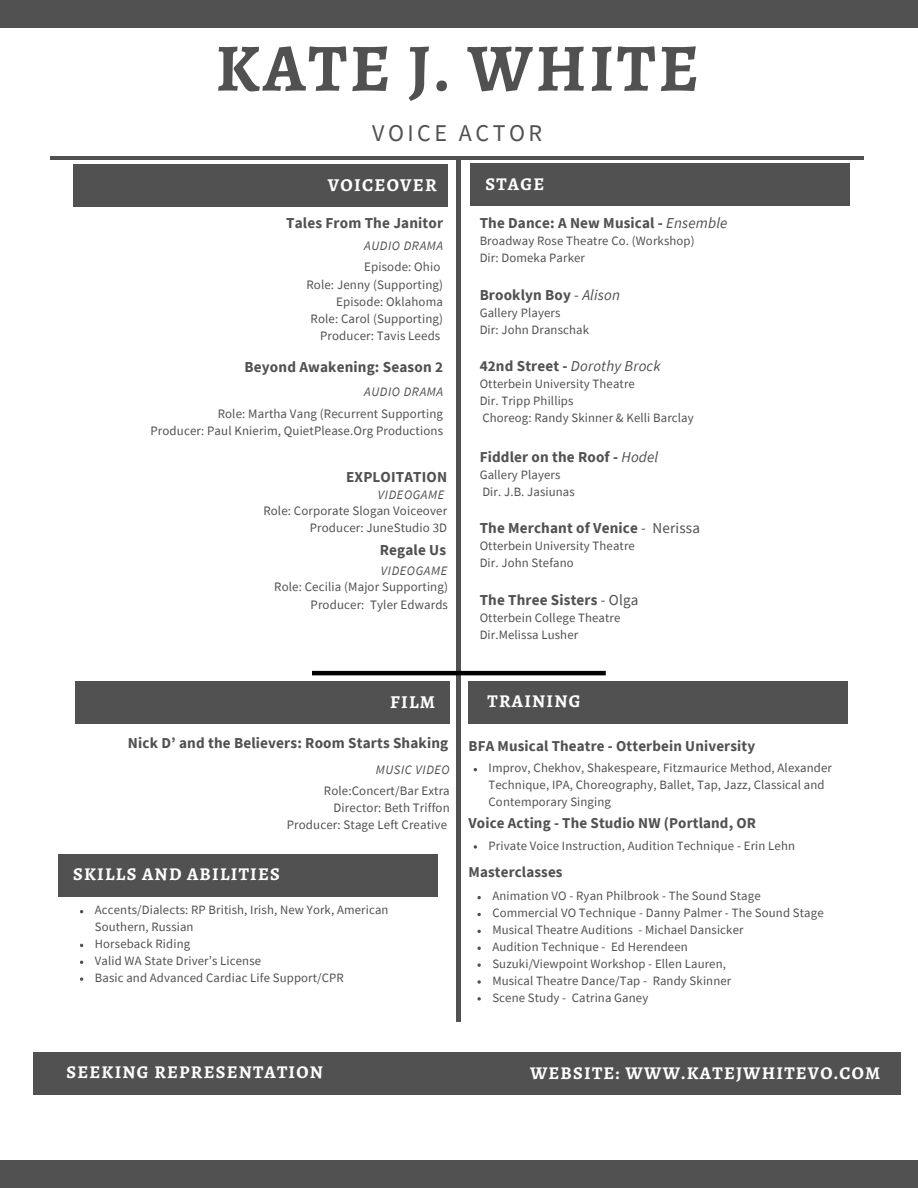
<style>
.page{position:relative;width:918px;height:1188px;background:#fff}
.page>*{position:absolute;margin:0;border:0;box-sizing:border-box;transform-origin:0 0}
.t1{font:700 67.65px "Alegreya SC";letter-spacing:.045em;color:#515151}
.t2{font:24px "Source Sans Pro";letter-spacing:.145em;color:#515151}
.t3{font:700 18.15px "Alegreya SC";letter-spacing:.07em;color:#fff}
.t4{font:700 18px "Alegreya SC";letter-spacing:.07em;color:#fff}
.t5{font:700 15.15px "Source Sans Pro";letter-spacing:.01em;color:#515151}
.t6{font:italic 15.15px "Source Sans Pro";letter-spacing:.01em;color:#515151}
.t7{font:700 15px "Source Sans Pro";letter-spacing:.01em;color:#515151}
.t8{font:12.9px "Source Sans Pro";letter-spacing:.01em;color:#515151}
.t9{font:italic 12.9px "Source Sans Pro";letter-spacing:.045em;color:#515151}
.t10{font:12.75px/16.8px "Source Sans Pro";letter-spacing:.01em;color:#515151}
.s1{font-weight:400;font-style:italic}
.s2{font-weight:400}
.s3{font-weight:700;font-style:normal}
</style>
<div class="page">
<div style="left:0;top:0;width:918px;height:28px;background:#515151"></div>
<div style="left:0;top:1161px;width:918px;height:27px;background:#515151"></div>
<div style="left:471px;top:163px;width:379px;height:43px;background:#515151"></div>
<div style="left:33px;top:1052px;width:867px;height:43px;background:#515151"></div>
<div style="left:59px;top:854px;width:379px;height:43px;background:#515151"></div>
<div style="left:73px;top:164px;width:375px;height:43px;background:#515151"></div>
<div style="left:468px;top:681px;width:380px;height:43px;background:#515151"></div>
<div style="left:456px;top:159px;width:5px;height:863px;background:#515151"></div>
<hr style="left:50px;top:156px;width:814px;height:3px;background:#515151">
<hr style="left:312px;top:671px;width:294px;height:4px;background:#000">
<div style="left:75px;top:681px;width:375px;height:43px;background:#515151"></div>
<svg style="left:474px;top:845px;width:3px;height:4px"></svg>
<svg style="left:477px;top:896px;width:4px;height:3px"></svg>
<svg style="left:477px;top:913px;width:4px;height:3px"></svg>
<svg style="left:477px;top:930px;width:4px;height:3px"></svg>
<svg style="left:477px;top:947px;width:4px;height:3px"></svg>
<svg style="left:477px;top:963px;width:4px;height:4px"></svg>
<svg style="left:477px;top:980px;width:4px;height:4px"></svg>
<svg style="left:477px;top:997px;width:4px;height:4px"></svg>
<svg style="left:80px;top:977px;width:3px;height:4px"></svg>
<p class="t1" style="left:216px;top:22px;width:485px">KATE J. WHITE</p>
<p class="t2" style="left:372px;top:118px;width:171px">VOICE ACTOR</p>
<p class="t3" style="left:328px;top:173px;width:110px">VOICEOVER</p>
<p class="t5" style="left:286px;top:213px;width:158px">Tales From The Janitor</p>
<p class="t9" style="left:364px;top:237px;width:80px">AUDIO DRAMA</p>
<h6 class="t8" style="left:364px;top:259px;width:78px">Episode: Ohio</h6>
<p class="t8" style="left:306px;top:276px;width:138px">Role: Jenny (Supporting)</p>
<p class="t8" style="left:336px;top:293px;width:108px">Episode: Oklahoma</p>
<p class="t8" style="left:311px;top:310px;width:134px">Role: Carol (Supporting)</p>
<p class="t8" style="left:320px;top:327px;width:122px">Producer: Tavis Leeds</p>
<p class="t5" style="left:245px;top:357px;width:200px">Beyond Awakening: Season 2</p>
<p class="t9" style="left:364px;top:383px;width:80px">AUDIO DRAMA</p>
<p class="t8" style="left:218px;top:405px;width:227px">Role: Martha Vang (Recurrent Supporting</p>
<p class="t8" style="left:150px;top:422px;width:294px">Producer: Paul Knierim, QuietPlease.Org Productions</p>
<p class="t5" style="left:346px;top:467px;width:103px">EXPLOITATION</p>
<h4 class="t9" style="left:378px;top:486px;width:68px">VIDEOGAME</h4>
<p class="t8" style="left:263px;top:503px;width:185px">Role: Corporate Slogan Voiceover</p>
<p class="t8" style="left:310px;top:520px;width:139px">Producer: JuneStudio 3D</p>
<p class="t5" style="left:380px;top:540px;width:68px">Regale Us</p>
<h5 class="t9" style="left:381px;top:562px;width:68px">VIDEOGAME</h5>
<p class="t8" style="left:274px;top:579px;width:175px">Role: Cecilia (Major Supporting)</p>
<p class="t8" style="left:311px;top:596px;width:139px">Producer: Tyler Edwards</p>
<p class="t4" style="left:485px;top:171px;width:60px">STAGE</p>
<h1 class="t5" style="left:480px;top:214px;width:249px">The Dance: A New Musical - <span class="s1">Ensemble</span></h1>
<h2 class="t10" style="left:480px;top:233px;width:216px">Broadway Rose Theatre Co. (Workshop)</h2>
<p class="t10" style="left:480px;top:250px;width:107px">Dir: Domeka Parker</p>
<p class="t5" style="left:480px;top:285px;width:142px">Brooklyn Boy <span class="s2">-</span> <span class="s1">Alison</span></p>
<p class="t10" style="left:480px;top:304px;width:82px">Gallery Players</p>
<h3 class="t10" style="left:480px;top:321px;width:111px">Dir: John Dranschak</h3>
<p class="t6" style="left:480px;top:356px;width:182px"><span class="s3">42nd Street -</span> Dorothy Brock</p>
<h3 class="t10" style="left:480px;top:375px;width:157px">Otterbein University Theatre</h3>
<h5 class="t10" style="left:480px;top:392px;width:95px">Dir. Tripp Phillips</h5>
<p class="t10" style="left:482px;top:409px;width:213px">Choreog: Randy Skinner &amp; Kelli Barclay</p>
<p class="t5" style="left:480px;top:447px;width:180px">Fiddler on the Roof - <span class="s1">Hodel</span></p>
<p class="t10" style="left:480px;top:466px;width:97px">Gallery Players<br>Dir. J.B. Jasiunas</p>
<p class="t5" style="left:480px;top:518px;width:222px">The Merchant of Venice <span class="s2">- Nerissa</span></p>
<p class="t10" style="left:480px;top:537px;width:157px">Otterbein University Theatre</p>
<p class="t10" style="left:480px;top:554px;width:96px">Dir. John Stefano</p>
<p class="t5" style="left:480px;top:590px;width:160px">The Three Sisters <span class="s2">- Olga</span></p>
<p class="t10" style="left:480px;top:609px;width:142px">Otterbein College Theatre</p>
<p class="t10" style="left:480px;top:626px;width:100px">Dir.Melissa Lusher</p>
<p class="t3" style="left:390px;top:689px;width:47px">FILM</p>
<h3 class="t5" style="left:128px;top:733px;width:322px">Nick D’ and the Believers: Room Starts Shaking</h3>
<p class="t9" style="left:376px;top:761px;width:76px">MUSIC VIDEO</p>
<p class="t8" style="left:324px;top:783px;width:127px">Role:Concert/Bar Extra</p>
<p class="t8" style="left:334px;top:800px;width:118px">Director: Beth Triffon</p>
<h3 class="t8" style="left:287px;top:817px;width:162px">Producer: Stage Left Creative</h3>
<p class="t4" style="left:73px;top:862px;width:208px">SKILLS AND ABILITIES</p>
<h3 class="t10" style="left:95px;top:902px;width:295px">Accents/Dialects: RP British, Irish, New York, American<br>Southern, Russian</h3>
<h5 class="t10" style="left:95px;top:935px;width:97px">Horseback Riding</h5>
<p class="t10" style="left:95px;top:952px;width:168px">Valid WA State Driver’s License</p>
<p class="t10" style="left:95px;top:969px;width:250px">Basic and Advanced Cardiac Life Support/CPR</p>
<p class="t4" style="left:488px;top:689px;width:95px">TRAINING</p>
<h5 class="t7" style="left:468px;top:737px;width:288px">BFA Musical Theatre - Otterbein University</h5>
<p class="t10" style="left:489px;top:760px;width:345px">Improv, Chekhov, Shakespeare, Fitzmaurice Method, Alexander<br>Technique, IPA, Choreography, Ballet, Tap, Jazz, Classical and<br>Contemporary Singing</p>
<h5 class="t7" style="left:468px;top:813px;width:289px">Voice Acting - The Studio NW (Portland, OR</h5>
<h5 class="t10" style="left:489px;top:837px;width:308px">Private Voice Instruction, Audition Technique - Erin Lehn</h5>
<p class="t7" style="left:468px;top:862px;width:96px">Masterclasses</p>
<p class="t10" style="left:492px;top:888px;width:270px">Animation VO - Ryan Philbrook - The Sound Stage</p>
<p class="t10" style="left:492px;top:904px;width:333px">Commercial VO Technique - Danny Palmer - The Sound Stage</p>
<p class="t10" style="left:492px;top:921px;width:253px">Musical Theatre Auditions - Michael Dansicker</p>
<p class="t10" style="left:492px;top:938px;width:197px">Audition Technique - Ed Herendeen</p>
<h5 class="t10" style="left:492px;top:955px;width:235px">Suzuki/Viewpoint Workshop - Ellen Lauren,</h5>
<p class="t10" style="left:492px;top:972px;width:240px">Musical Theatre Dance/Tap - Randy Skinner</p>
<p class="t10" style="left:492px;top:989px;width:157px">Scene Study - Catrina Ganey</p>
<p class="t4" style="left:67px;top:1060px;width:258px">SEEKING REPRESENTATION</p>
<p class="t4" style="left:530px;top:1061px;width:352px">WEBSITE: WWW.KATEJWHITEVO.COM</p>
</div>
